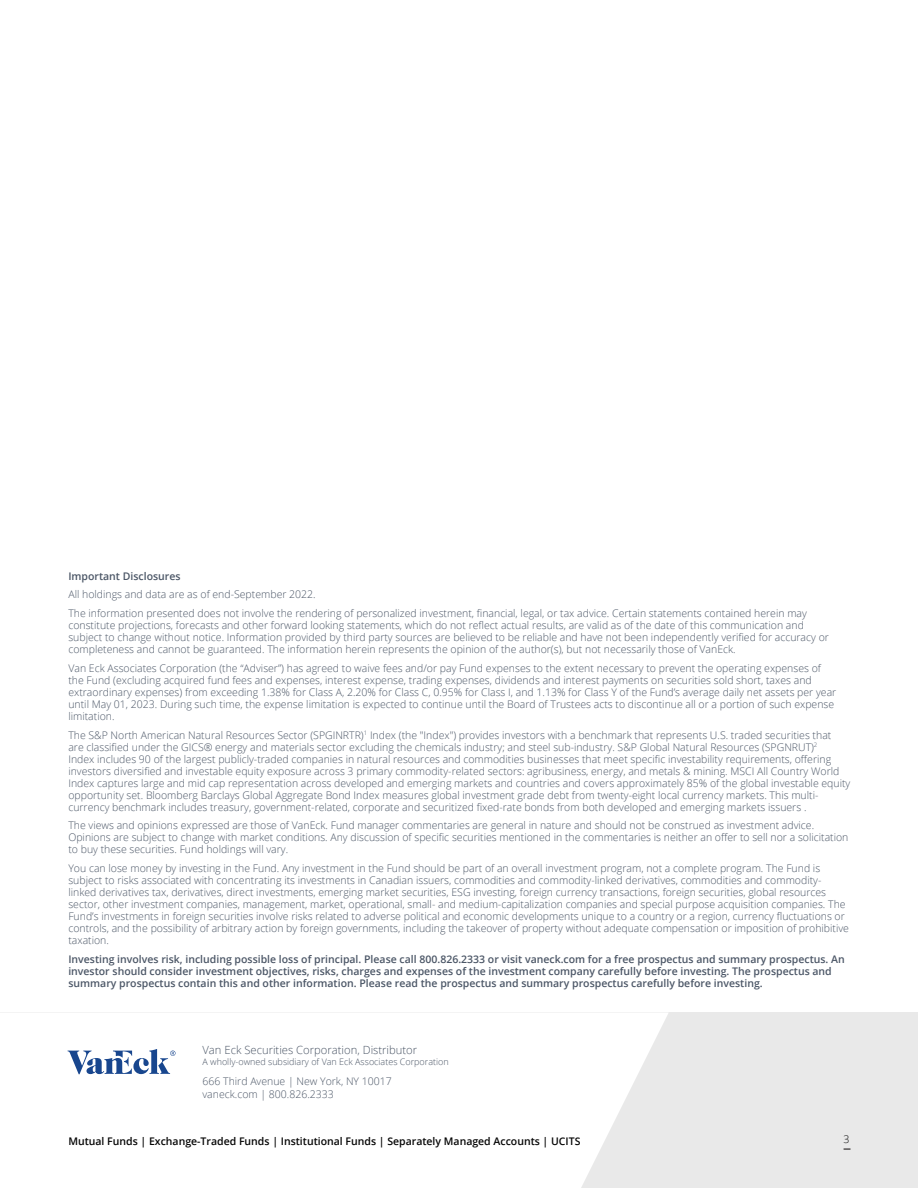
<style>
.page{position:relative;width:918px;height:1188px;background:#fff}
.page>*{position:absolute;margin:0;border:0;box-sizing:border-box;transform-origin:0 0}
.t1{font:300 11.25px "Open Sans";color:#4b5666}
.Disclosure{font:300 10.5px/12px "Open Sans";color:#4b5666}
.Disclosure-2{font:600 10.5px/12px "Open Sans";color:#4b5666}
.t2{font:600 10.5px "Open Sans";color:#050505}
.t3{font:300 10.5px "Open Sans";color:#050505}
.t4{font:300 9px "Open Sans";color:#4b5666}
</style>
<div class="page">
<div style="left:0;top:1012px;width:918px;height:176px;background:#e9e9e9"></div>
<svg style="left:0;top:1012px;width:668px;height:176px;background:#fdfdfd"></svg>
<svg style="left:68px;top:1049px;width:107px;height:25px;background:#a7b9d4"></svg>
<p class="Disclosure-2" style="left:68px;top:569px;width:114px">Important Disclosures</p>
<p class="Disclosure" style="left:68px;top:588px;width:249px">All holdings and data are as of end-September 2022.</p>
<p class="Disclosure" style="left:68px;top:607px;width:762px">The information presented does not involve the rendering of personalized investment, financial, legal, or tax advice. Certain statements contained herein may constitute projections, forecasts and other forward looking statements, which do not reflect actual results, are valid as of the date of this communication and subject to change without notice. Information provided by third party sources are believed to be reliable and have not been independently verified for accuracy or completeness and cannot be guaranteed. The information herein represents the opinion of the author(s), but not necessarily those of VanEck.</p>
<p class="Disclosure" style="left:68px;top:662px;width:769px">Van Eck Associates Corporation (the “Adviser”) has agreed to waive fees and/or pay Fund expenses to the extent necessary to prevent the operating expenses of the Fund (excluding acquired fund fees and expenses, interest expense, trading expenses, dividends and interest payments on securities sold short, taxes and extraordinary expenses) from exceeding 1.38% for Class A, 2.20% for Class C, 0.95% for Class I, and 1.13% for Class Y of the Fund’s average daily net assets per year until May 01, 2023. During such time, the expense limitation is expected to continue until the Board of Trustees acts to discontinue all or a portion of such expense limitation.</p>
<p class="Disclosure" style="left:68px;top:728px;width:784px">The S&amp;P North American Natural Resources Sector (SPGINRTR)<sup>1</sup> Index (the "Index") provides investors with a benchmark that represents U.S. traded securities that<br>are classified under the GICS® energy and materials sector excluding the chemicals industry; and steel sub-industry. S&amp;P Global Natural Resources (SPGNRUT)<sup>2<br></sup>Index includes 90 of the largest publicly-traded companies in natural resources and commodities businesses that meet specific investability requirements, offering investors diversified and investable equity exposure across 3 primary commodity-related sectors: agribusiness, energy, and metals &amp; mining. MSCI All Country World Index captures large and mid cap representation across developed and emerging markets and countries and covers approximately 85% of the global investable equity opportunity set. Bloomberg Barclays Global Aggregate Bond Index measures global investment grade debt from twenty-eight local currency markets. This multi&shy;currency benchmark includes treasury, government-related, corporate and securitized fixed-rate bonds from both developed and emerging markets issuers .</p>
<p class="Disclosure" style="left:68px;top:819px;width:782px">The views and opinions expressed are those of VanEck. Fund manager commentaries are general in nature and should not be construed as investment advice.<br>Opinions are subject to change with market conditions. Any discussion of specific securities mentioned in the commentaries is neither an offer to sell nor a solicitation to buy these securities. Fund holdings will vary.</p>
<p class="Disclosure" style="left:68px;top:862px;width:782px">You can lose money by investing in the Fund. Any investment in the Fund should be part of an overall investment program, not a complete program. The Fund is subject to risks associated with concentrating its investments in Canadian issuers, commodities and commodity-linked derivatives, commodities and commodity&shy;linked derivatives tax, derivatives, direct investments, emerging market securities, ESG investing, foreign currency transactions, foreign securities, global resources sector, other investment companies, management, market, operational, small- and medium-capitalization companies and special purpose acquisition companies. The Fund’s investments in foreign securities involve risks related to adverse political and economic developments unique to a country or a region, currency fluctuations or controls, and the possibility of arbitrary action by foreign governments, including the takeover of property without adequate compensation or imposition of prohibitive taxation.</p>
<p class="Disclosure-2" style="left:68px;top:953px;width:778px">Investing involves risk, including possible loss of principal. Please call 800.826.2333 or visit vaneck.com for a free prospectus and summary prospectus. An investor should consider investment objectives, risks, charges and expenses of the investment company carefully before investing. The prospectus and summary prospectus contain this and other information. Please read the prospectus and summary prospectus carefully before investing.</p>
<p class="t1" style="left:202px;top:1043px;width:216px">Van Eck Securities Corporation, Distributor</p>
<p class="t4" style="left:202px;top:1056px;width:248px">A wholly-owned subsidiary of Van Eck Associates Corporation</p>
<p class="Disclosure" style="left:202px;top:1074px;width:191px;line-height:13.5px">666 Third Avenue | New York, NY 10017 vaneck.com | 800.826.2333</p>
<p class="t2" style="left:68px;top:1134px;width:514px">Mutual Funds | Exchange-Traded Funds | Institutional Funds | Separately Managed Accounts | UCITS</p>
<p class="t3" style="left:844px;top:1132px;width:7px">3</p>
</div>
